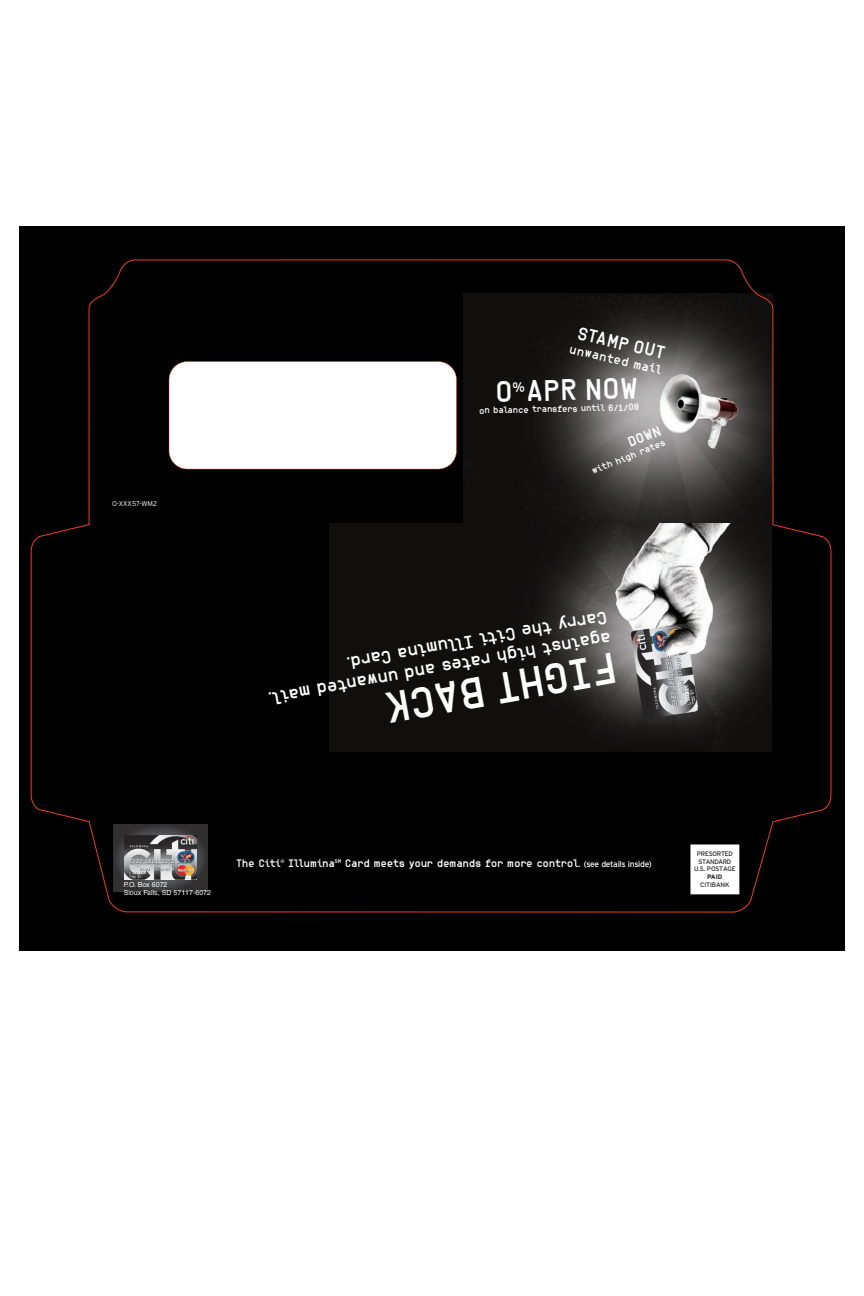
<style>
.page{position:relative;width:864px;height:1296px;background:#fff}
.page>*{position:absolute;margin:0;border:0;box-sizing:border-box;transform-origin:0 0}
.t1{font:38px "Citi OCRK";color:#fff}
.t2{font:26px "Citi OCRK";color:#fff}
.t3{font:16px "Citi OCRK";color:#fff}
.t4{font:15.7px/21.1px "Citi OCRK";color:#fff}
.t5{font:12.1px "Citi OCRK";color:#fff}
.t6{font:11px "Citi OCRK";color:#fff}
.t7{font:9.5px "Citi OCRK";letter-spacing:-.035em;color:#fff}
.t8{font:8.3px "Citi OCRK";color:#fff}
.t9{font:8px "Citi OCRK";color:#fff}
.t10{font:7px/8.4px "Helvetica";color:#fff}
.t11{font:300 7px "Interstate";color:#fff}
.t12{font:6.5px/8px "Interstate";letter-spacing:-.04em;color:#231f20}
.t13{font:6.5px "Interstate";letter-spacing:-.015em;color:#231f20}
.t14{font:700 6.5px "Interstate";color:#231f20}
.s1{font-family:"Interstate";font-size:8.5px}
</style>
<div class="page">
<div style="left:20px;top:226px;width:825px;height:725px;background:#000"></div>
<svg style="left:31px;top:260px;width:800px;height:652px;background:#161514"></svg>
<div style="left:169px;top:362px;width:288px;height:107px;background:#fff;border-radius:18px"></div>
<div style="left:169px;top:361px;width:288px;height:108px;border:1px solid #ef3e22;border-radius:18px"></div>
<p class="t11" style="left:112px;top:500px;width:46px">O-XXX57-WM2</p>
<h3 class="t3" style="left:579px;top:327px;width:92px;rotate:13deg">STAMP OUT</h3>
<p class="t6" style="left:571px;top:344px;width:96px;rotate:13deg">unwanted mail</p>
<h2 class="t2" style="left:495px;top:381px;width:146px;rotate:-1deg">0<sup>%</sup>APR NOW</h2>
<p class="t9" style="left:479px;top:407px;width:162px;rotate:-1deg">on balance transfers until 6/1/08</p>
<p class="t5" style="left:626px;top:438px;width:36px;rotate:-22deg">DOWN</p>
<p class="t8" style="left:591px;top:468px;width:81px;rotate:-22deg">with high rates</p>
<h3 class="t4" style="left:613px;top:647px;width:349px;rotate:170deg">aga ni st high ra et s and unwan et d ma . li<br>Carry ht e Ci it I ull m ni a Card.</h3>
<h1 class="t1" style="left:619px;top:682px;width:237px;rotate:170deg">FIGHT BACK</h1>
<p class="t10" style="left:124px;top:881px;width:89px">P.O. Box 6072<br>Sioux Falls, SD 57117-6072</p>
<p class="t7" style="left:236px;top:859px;width:417px">The Citi<sup>®</sup> Illumina<sup>SM</sup> Card meets your demands for more control. <span class="s1">(see details inside)</span></p>
<p class="t12" style="left:697px;top:850px;width:38px">PRESORTED<br>STANDARD</p>
<p class="t12" style="left:694px;top:865px;width:43px">U.S. POSTAGE</p>
<p class="t14" style="left:707px;top:873px;width:17px">PAID</p>
<p class="t13" style="left:700px;top:881px;width:31px">CITIBANK</p>
</div>
